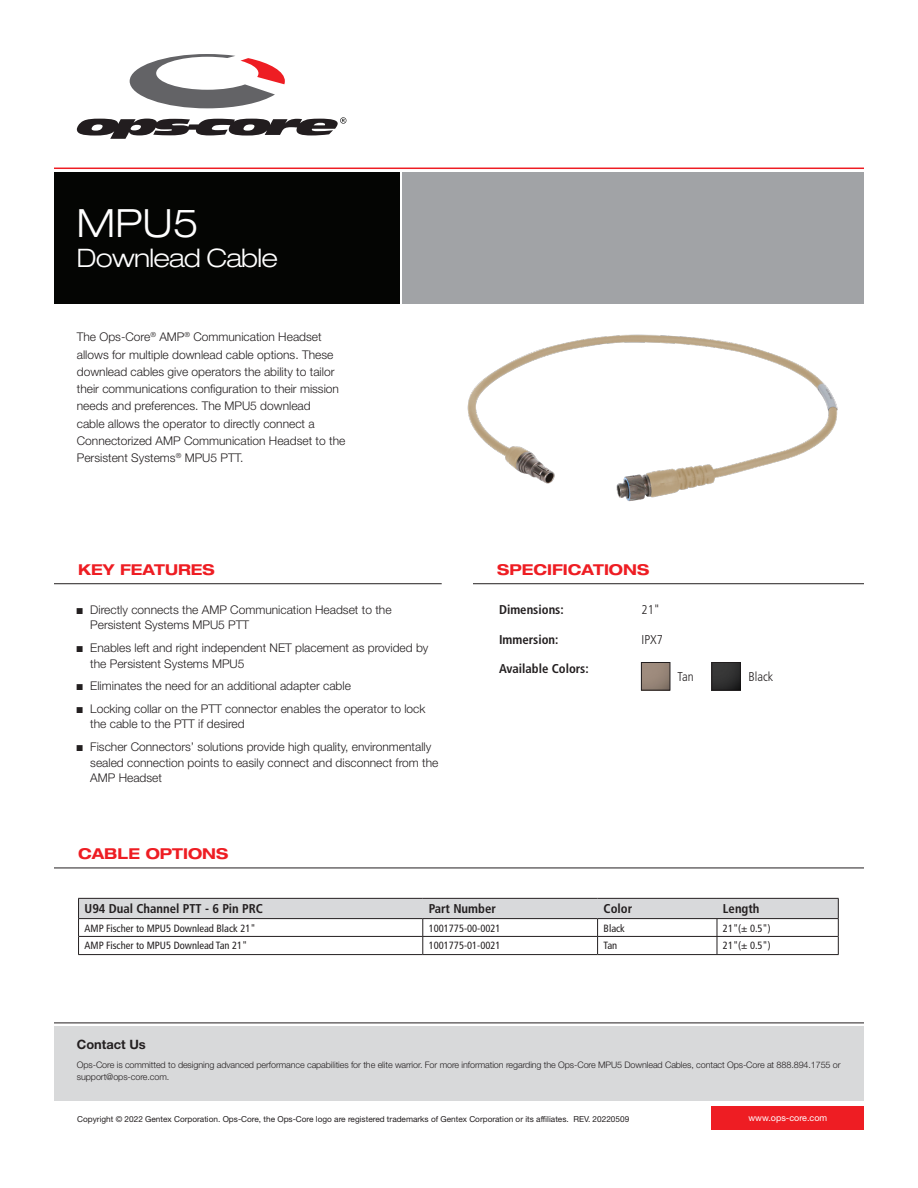
<style>
.page{position:relative;width:918px;height:1188px;background:#fff}
.page>*{position:absolute;margin:0;border:0;box-sizing:border-box;transform-origin:0 0}
.t1{font:300 expanded 39px "Helvetica Neue LT Std";color:#fff}
.t2{font:300 expanded 25.5px "Helvetica Neue LT Std";letter-spacing:-.03em;color:#fff}
.t3{font:700 expanded 15px "Helvetica Neue LT Std";color:#ee1d23}
.Contact_Us_Copy{font:700 12.9px "Helvetica Neue LT Std";color:#231f20}
.Protection_Sub_Secti{font:700 condensed 12.75px "Frutiger LT Std";color:#231f20}
.End_Notes{font:700 condensed 12.75px "Frutiger LT Std";color:#231f20}
.Protection_Sub_Secti-2{font:300 condensed 12.75px "Frutiger LT Std";color:#231f20}
.Intro_Paragraph{font:300 12px/17.2px "Helvetica Neue LT Std";color:#231f20}
.End_Notes-2{font:condensed 10.5px "Frutiger LT Std";color:#231f20}
.Contact_Us_Copy-2{font:300 9px/12px "Helvetica Neue LT Std";letter-spacing:-.01em;color:#231f20}
.t4{font:9px "Helvetica Neue LT Std";color:#fff}
.Contact_Us_Copy-3{font:8.25px "Helvetica Neue LT Std";color:#231f20}
.s1{font-family:"Arial Narrow";font-weight:400;font-size:12.75px}
</style>
<div class="page">
<div style="left:54px;top:172px;width:346px;height:132px;background:#040503"></div>
<div style="left:403px;top:172px;width:461px;height:132px;background:#a1a3a6"></div>
<hr style="left:54px;top:168px;width:810px;height:1px;background:#ee1d23">
<svg style="left:130px;top:54px;width:155px;height:54px"></svg>
<svg style="left:77px;top:117px;width:269px;height:22px"></svg>
<hr style="left:54px;top:583px;width:388px;height:1px;background:#231f20">
<hr style="left:473px;top:583px;width:391px;height:1px;background:#231f20">
<hr style="left:54px;top:1023px;width:810px;height:1px;background:#231f20">
<div style="left:54px;top:1026px;width:810px;height:74px;background:#d8d9da"></div>
<div style="left:712px;top:1106px;width:152px;height:24px;background:#ee1d23"></div>
<img style="left:643px;top:664px;width:25px;height:25px">
<div style="left:641px;top:662px;width:29px;height:29px;border:1px solid #231f20"></div>
<div style="left:711px;top:662px;width:30px;height:29px;border:1px solid #231f20"></div>
<div style="left:712px;top:662px;width:29px;height:28px;background:linear-gradient(to bottom,#3b3b3b,#272727)"></div>
<hr style="left:54px;top:868px;width:810px;height:1px;background:#231f20">
<hr style="left:78px;top:954px;width:345px;height:1px;background:#231f20">
<hr style="left:423px;top:954px;width:175px;height:1px;background:#231f20">
<hr style="left:598px;top:954px;width:119px;height:1px;background:#231f20">
<hr style="left:717px;top:954px;width:122px;height:1px;background:#231f20">
<svg style="left:78px;top:898px;width:761px;height:56px"></svg>
<hr style="left:78px;top:918px;width:345px;height:1px;background:#231f20">
<hr style="left:423px;top:918px;width:175px;height:1px;background:#231f20">
<hr style="left:598px;top:918px;width:119px;height:1px;background:#231f20">
<hr style="left:717px;top:918px;width:122px;height:1px;background:#231f20">
<img style="left:467px;top:334px;width:371px;height:168px">
<p class="t1" style="left:77px;top:200px;width:124px">MPU5</p>
<p class="t2" style="left:77px;top:242px;width:203px">Downlead Cable</p>
<p class="Intro_Paragraph" style="left:77px;top:328px;width:270px">The Ops-Core<sup>®</sup> AMP<sup>®</sup> Communication Headset allows for multiple downlead cable options. These downlead cables give operators the ability to tailor their communications configuration to their mission needs and preferences. The MPU5 downlead<br>cable allows the operator to directly connect a Connectorized AMP Communication Headset to the Persistent Systems<sup>®</sup> MPU5 PTT.</p>
<p class="t3" style="left:78px;top:560px;width:138px">KEY FEATURES</p>
<p class="t3" style="left:497px;top:560px;width:154px">SPECIFICATIONS</p>
<p class="Intro_Paragraph" style="left:90px;top:601px;width:303px;line-height:15.8px;text-indent:-14px"><span class="s1">■</span> Directly connects the AMP Communication Headset to the<br>Persistent Systems MPU5 PTT</p>
<p class="Intro_Paragraph" style="left:90px;top:639px;width:340px;line-height:15.8px;text-indent:-14px"><span class="s1">■</span> Enables left and right independent NET placement as provided by the Persistent Systems MPU5</p>
<p class="Intro_Paragraph" style="left:77px;top:677px;width:276px"><span class="s1">■</span> Eliminates the need for an additional adapter cable</p>
<p class="Intro_Paragraph" style="left:90px;top:700px;width:337px;line-height:15.8px;text-indent:-14px"><span class="s1">■</span> Locking collar on the PTT connector enables the operator to lock the cable to the PTT if desired</p>
<p class="Intro_Paragraph" style="left:90px;top:738px;width:350px;line-height:15.8px;text-indent:-14px"><span class="s1">■</span> Fischer Connectors’ solutions provide high quality, environmentally sealed connection points to easily connect and disconnect from the<br>AMP Headset</p>
<p class="Protection_Sub_Secti" style="left:499px;top:602px;width:66px">Dimensions:</p>
<p class="Protection_Sub_Secti-2" style="left:642px;top:603px;width:20px">21"</p>
<p class="Protection_Sub_Secti" style="left:499px;top:632px;width:61px">Immersion:</p>
<p class="Protection_Sub_Secti-2" style="left:642px;top:632px;width:23px">IPX7</p>
<p class="Protection_Sub_Secti" style="left:499px;top:661px;width:91px">Available Colors:</p>
<p class="Protection_Sub_Secti-2" style="left:678px;top:669px;width:18px">Tan</p>
<p class="Protection_Sub_Secti-2" style="left:749px;top:669px;width:26px">Black</p>
<p class="t3" style="left:78px;top:844px;width:152px">CABLE OPTIONS</p>
<p class="Protection_Sub_Secti" style="left:85px;top:901px;width:180px">U94 Dual Channel PTT - 6 Pin PRC</p>
<p class="End_Notes" style="left:429px;top:901px;width:69px">Part Number</p>
<p class="End_Notes" style="left:604px;top:901px;width:30px">Color</p>
<p class="End_Notes" style="left:723px;top:901px;width:38px">Length</p>
<p class="End_Notes-2" style="left:85px;top:922px;width:173px">AMP Fischer to MPU5 Downlead Black 21"</p>
<p class="End_Notes-2" style="left:429px;top:922px;width:73px">1001775-00-0021</p>
<p class="End_Notes-2" style="left:604px;top:922px;width:23px">Black</p>
<p class="End_Notes-2" style="left:723px;top:922px;width:49px">21"(± 0.5")</p>
<p class="End_Notes-2" style="left:85px;top:940px;width:165px">AMP Fischer to MPU5 Downlead Tan 21"</p>
<p class="End_Notes-2" style="left:429px;top:940px;width:73px">1001775-01-0021</p>
<p class="End_Notes-2" style="left:604px;top:940px;width:15px">Tan</p>
<p class="End_Notes-2" style="left:723px;top:940px;width:49px">21"(± 0.5")</p>
<p class="Contact_Us_Copy" style="left:77px;top:1037px;width:70px">Contact Us</p>
<p class="Contact_Us_Copy-2" style="left:77px;top:1059px;width:765px">Ops-Core is committed to designing advanced performance capabilities for the elite warrior. For more information regarding the Ops-Core MPU5 Downlead Cables, contact Ops-Core at 888.894.1755 or support@ops-core.com.</p>
<p class="Contact_Us_Copy-3" style="left:77px;top:1114px;width:554px">Copyright © 2022 Gentex Corporation. Ops-Core, the Ops-Core logo are registered trademarks of Gentex Corporation or its affiliates. REV. 20220509</p>
<p class="t4" style="left:748px;top:1113px;width:80px">www.ops-core.com</p>
</div>
